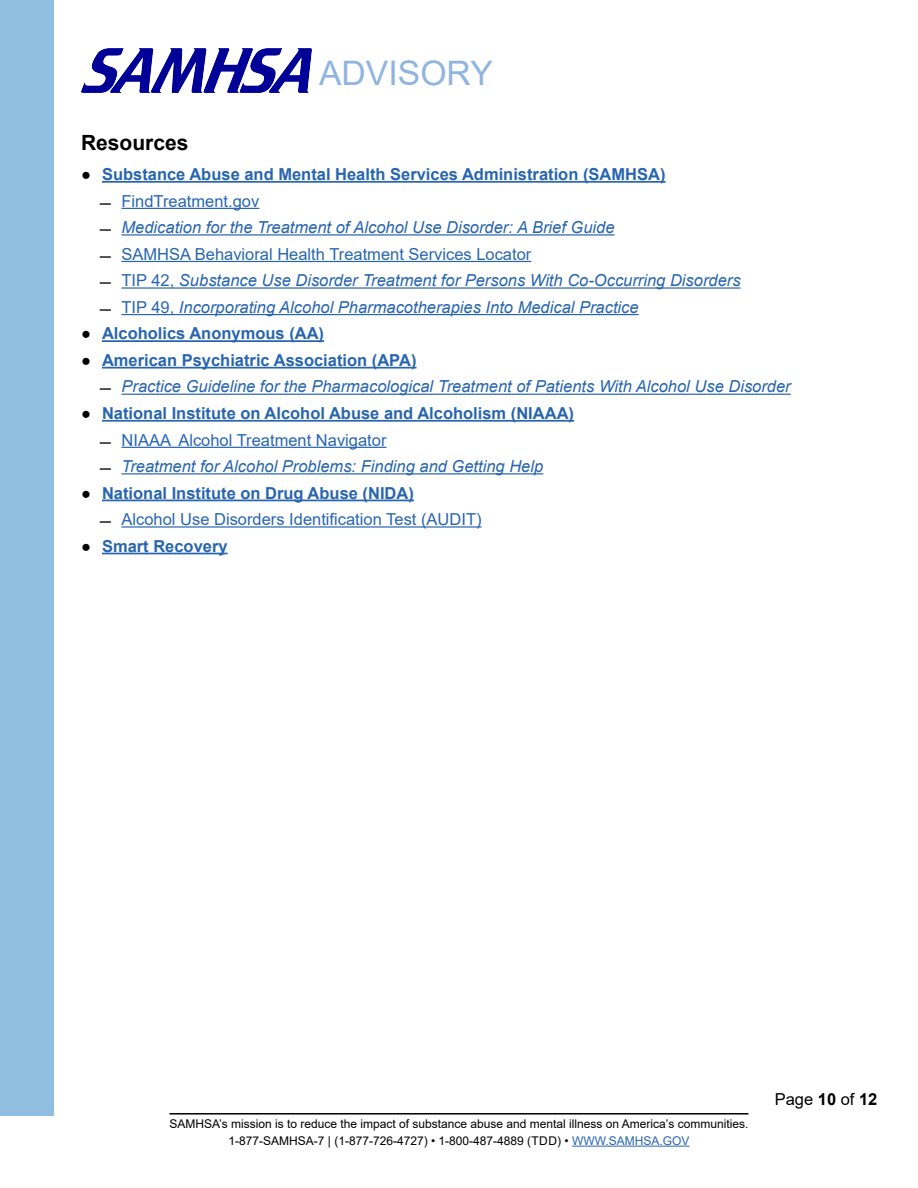
<style>
.page{position:relative;width:918px;height:1188px;background:#fff}
.page>*{position:absolute;margin:0;border:0;box-sizing:border-box;transform-origin:0 0}
.t1{font:33.75px "Arial";color:#90b4e0}
.t2{font:700 21px "Arial";color:#000}
.t3{font:italic 16.5px "Arial";color:#2865b1}
.t4{font:700 16.5px "Arial";color:#2865b1}
.t5{font:16.5px "Arial";color:#2865b1}
.t6{font:16.5px "Arial";color:#000}
.t7{font:12px/16.8px "Arial";color:#000;text-align:center}
.s1{color:#000}
.s2{font-style:normal;color:#000}
.s3{font-style:normal}
.s4{color:#2865b1}
.s5{font-weight:700}
</style>
<div class="page">
<div style="left:0;top:0;width:54px;height:1115px;background:#90bee0"></div>
<img style="left:82px;top:49px;width:229px;height:44px">
<hr style="left:170px;top:1113px;width:578px;height:2px;background:#000">
<hr style="left:572px;top:1146px;width:117px;height:1px;background:#2865b1">
<hr style="left:102px;top:181px;width:564px;height:2px;background:#2865b1">
<hr style="left:122px;top:208px;width:137px;height:1px;background:#2865b1">
<hr style="left:122px;top:234px;width:493px;height:2px;background:#2865b1">
<hr style="left:122px;top:261px;width:409px;height:1px;background:#2865b1">
<hr style="left:122px;top:287px;width:619px;height:2px;background:#2865b1">
<hr style="left:122px;top:314px;width:517px;height:1px;background:#2865b1">
<hr style="left:102px;top:340px;width:222px;height:2px;background:#2865b1">
<hr style="left:102px;top:367px;width:315px;height:2px;background:#2865b1">
<hr style="left:122px;top:394px;width:669px;height:1px;background:#2865b1">
<hr style="left:102px;top:420px;width:472px;height:2px;background:#2865b1">
<hr style="left:122px;top:447px;width:265px;height:1px;background:#2865b1">
<hr style="left:122px;top:473px;width:421px;height:1px;background:#2865b1">
<hr style="left:102px;top:500px;width:312px;height:1px;background:#2865b1">
<hr style="left:122px;top:526px;width:360px;height:2px;background:#2865b1">
<hr style="left:102px;top:553px;width:126px;height:1px;background:#2865b1">
<h1 class="t1" style="left:319px;top:50px;width:175px">ADVISORY</h1>
<h2 class="t2" style="left:81px;top:128px;width:109px">Resources</h2>
<p class="t4" style="left:81px;top:163px;width:586px"><span class="s1">●</span> Substance Abuse and Mental Health Services Administration (SAMHSA)</p>
<p class="t5" style="left:100px;top:189px;width:160px"><span class="s1">̛</span> FindTreatment.gov</p>
<p class="t3" style="left:100px;top:217px;width:516px"><span class="s2">̛</span> Medication for the Treatment of Alcohol Use Disorder: A Brief Guide</p>
<p class="t5" style="left:100px;top:243px;width:432px"><span class="s1">̛</span> SAMHSA Behavioral Health Treatment Services Locator</p>
<p class="t3" style="left:100px;top:270px;width:642px"><span class="s2">̛</span> <span class="s3">TIP 42,</span> Substance Use Disorder Treatment for Persons With Co-Occurring Disorders</p>
<p class="t3" style="left:100px;top:296px;width:540px"><span class="s2">̛</span> <span class="s3">TIP 49,</span> Incorporating Alcohol Pharmacotherapies Into Medical Practice</p>
<p class="t4" style="left:81px;top:322px;width:245px"><span class="s1">●</span> Alcoholics Anonymous (AA)</p>
<p class="t4" style="left:81px;top:349px;width:337px"><span class="s1">●</span> American Psychiatric Association (APA)</p>
<p class="t3" style="left:100px;top:376px;width:692px"><span class="s2">̛</span> Practice Guideline for the Pharmacological Treatment of Patients With Alcohol Use Disorder</p>
<p class="t4" style="left:81px;top:402px;width:495px"><span class="s1">●</span> National Institute on Alcohol Abuse and Alcoholism (NIAAA)</p>
<p class="t5" style="left:100px;top:428px;width:288px"><span class="s1">̛</span> NIAAA Alcohol Treatment Navigator</p>
<p class="t3" style="left:100px;top:456px;width:444px"><span class="s2">̛</span> Treatment for Alcohol Problems: Finding and Getting Help</p>
<p class="t4" style="left:81px;top:481px;width:334px"><span class="s1">●</span> National Institute on Drug Abuse (NIDA)</p>
<p class="t5" style="left:100px;top:508px;width:383px"><span class="s1">̛</span> Alcohol Use Disorders Identification Test (AUDIT)</p>
<p class="t4" style="left:81px;top:534px;width:148px"><span class="s1">●</span> Smart Recovery</p>
<p class="t7" style="left:170px;top:1115px;width:580px">SAMHSA’s mission is to reduce the impact of substance abuse and mental illness on America’s communities.<br>1-877-SAMHSA-7 | (1-877-726-4727) • 1-800-487-4889 (TDD) • <span class="s4">WWW.SAMHSA.GOV</span></p>
<p class="t6" style="left:775px;top:1088px;width:104px">Page <span class="s5">10</span> of <span class="s5">12</span></p>
</div>
